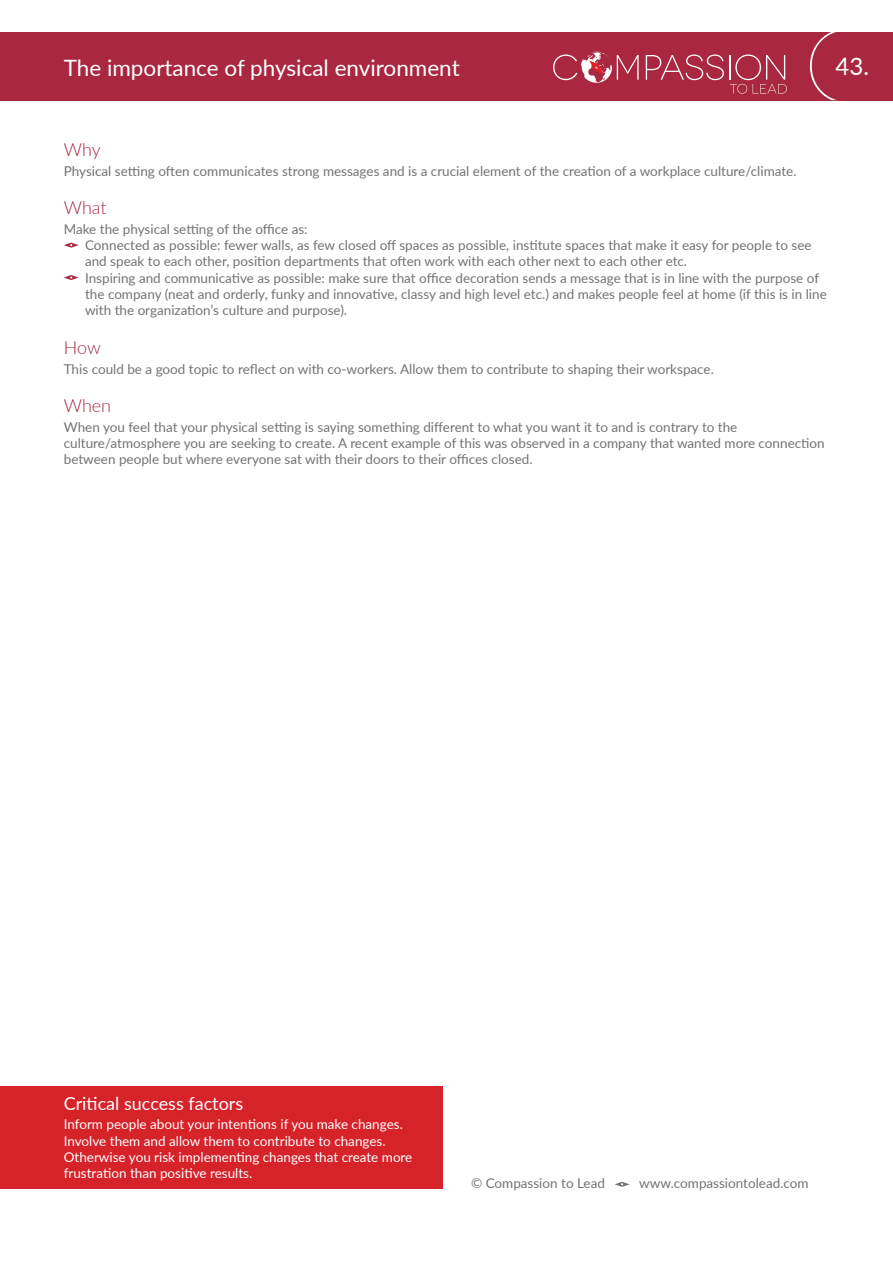
<style>
.page{position:relative;width:893px;height:1263px;background:#fff}
.page>*{position:absolute;margin:0;border:0;box-sizing:border-box;transform-origin:0 0}
.t1{font:24px "Lato";color:#fff}
.t2{font:22.5px "Lato";color:#fff}
.t3{font:18px "Lato";color:#fff}
.t4{font:300 18px "Lato";letter-spacing:-.005em;color:#a9283f}
.t5{font:13.5px/16.2px "Lato";color:#737374}
.t6{font:13.5px/16.2px "Lato";color:#fff}
</style>
<div class="page">
<svg style="left:615px;top:1182px;width:15px;height:5px"></svg>
<div style="left:0;top:32px;width:893px;height:68px;background:#a9283f"></div>
<div style="left:0;top:1085px;width:442px;height:103px;background:#d62229"></div>
<svg style="left:64px;top:275px;width:15px;height:5px"></svg>
<svg style="left:64px;top:243px;width:15px;height:5px"></svg>
<svg style="left:646px;top:54px;width:141px;height:40px"></svg>
<svg style="left:553px;top:52px;width:86px;height:31px"></svg>
<svg style="left:810px;top:32px;width:26px;height:68px"></svg>
<h2 class="t2" style="left:64px;top:51px;width:397px">The importance of physical environment</h2>
<h1 class="t1" style="left:836px;top:49px;width:35px">43.</h1>
<h3 class="t4" style="left:64px;top:137px;width:38px">Why</h3>
<p class="t5" style="left:64px;top:162px;width:734px">Physical setting often communicates strong messages and is a crucial element of the creation of a workplace culture/climate.</p>
<h3 class="t4" style="left:64px;top:195px;width:44px">What</h3>
<p class="t5" style="left:85px;top:220px;width:743px;text-indent:-21px">Make the physical setting of the office as:<br>Connected as possible: fewer walls, as few closed off spaces as possible, institute spaces that make it easy for people to see and speak to each other, position departments that often work with each other next to each other etc.<br>Inspiring and communicative as possible: make sure that office decoration sends a message that is in line with the purpose of the company (neat and orderly, funky and innovative, classy and high level etc.) and makes people feel at home (if this is in line with the organization’s culture and purpose).</p>
<h3 class="t4" style="left:64px;top:335px;width:38px">How</h3>
<p class="t5" style="left:64px;top:360px;width:652px">This could be a good topic to reflect on with co-workers. Allow them to contribute to shaping their workspace.</p>
<h3 class="t4" style="left:64px;top:393px;width:49px">When</h3>
<p class="t5" style="left:64px;top:418px;width:762px">When you feel that your physical setting is saying something different to what you want it to and is contrary to the culture/atmosphere you are seeking to create. A recent example of this was observed in a company that wanted more connection between people but where everyone sat with their doors to their offices closed.</p>
<h3 class="t3" style="left:64px;top:1090px;width:181px">Critical success factors</h3>
<p class="t6" style="left:64px;top:1116px;width:350px">Inform people about your intentions if you make changes.<br>Involve them and allow them to contribute to changes.<br>Otherwise you risk implementing changes that create more frustration than positive results.</p>
<p class="t5" style="left:471px;top:1175px;width:135px">© Compassion to Lead</p>
<p class="t5" style="left:639px;top:1175px;width:171px">www.compassiontolead.com</p>
</div>
